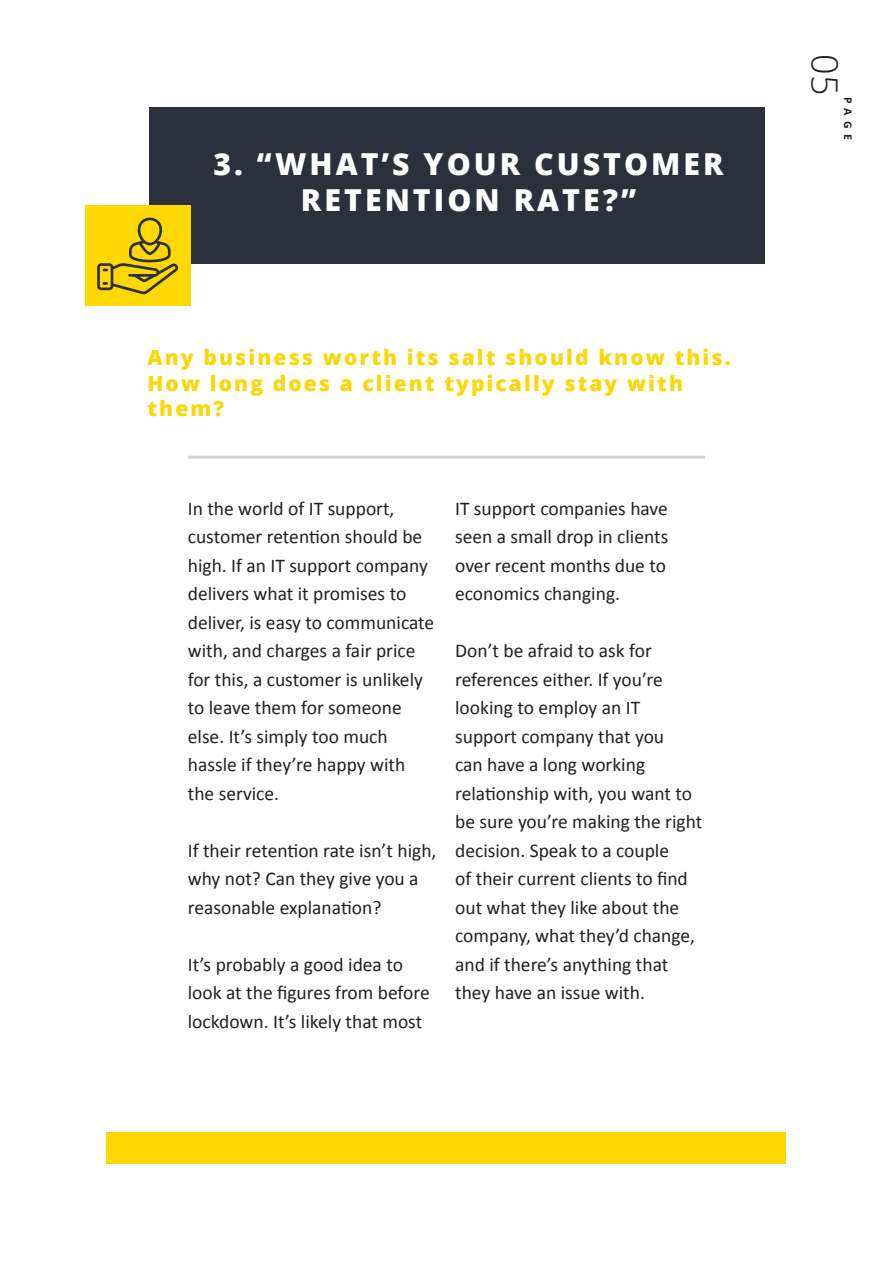
<style>
.page{position:relative;width:893px;height:1263px;background:#fff}
.page>*{position:absolute;margin:0;border:0;box-sizing:border-box;transform-origin:0 0}
.t1{font:300 36px "Open Sans";color:#231f20}
.t2{font:800 30.3px/36.3px "Open Sans";letter-spacing:.1em;color:#fff;text-align:center}
.t3{font:800 21px/25.2px "Open Sans";letter-spacing:.1em;color:#fad706}
.t4{font:19.5px/28.5px "Calibri";color:#231f20}
.t5{font:700 10.5px "Open Sans";color:#231f20}
</style>
<div class="page">
<div style="left:107px;top:1133px;width:679px;height:31px;background:#ffd801"></div>
<div style="left:149px;top:108px;width:616px;height:156px;background:#2c2f3c"></div>
<div style="left:85px;top:206px;width:106px;height:100px;background:#ffd801"></div>
<svg style="left:97px;top:217px;width:81px;height:77px"></svg>
<hr style="left:188px;top:456px;width:517px;height:3px;background:#d6d5d6">
<h2 class="t2" style="left:213px;top:144px;width:512px">3. “WHAT’S YOUR CUSTOMER<br>RETENTION RATE?”</h2>
<p class="t3" style="left:147px;top:344px;width:585px">Any business worth its salt should know this.<br>How long does a client typically stay with them?</p>
<p class="t4" style="left:188px;top:494px;width:248px">In the world of IT support, customer retention should be high. If an IT support company delivers what it promises to deliver, is easy to communicate with, and charges a fair price for this, a customer is unlikely to leave them for someone else. It’s simply too much hassle if they’re happy with the service.</p>
<p class="t4" style="left:188px;top:836px;width:250px">If their retention rate isn’t high, why not? Can they give you a reasonable explanation?</p>
<p class="t4" style="left:188px;top:950px;width:243px">It’s probably a good idea to look at the figures from before lockdown. It’s likely that most</p>
<p class="t4" style="left:455px;top:494px;width:215px">IT support companies have seen a small drop in clients over recent months due to economics changing.</p>
<p class="t4" style="left:455px;top:637px;width:249px">Don’t be afraid to ask for references either. If you’re looking to employ an IT support company that you<br>can have a long working relationship with, you want to be sure you’re making the right decision. Speak to a couple<br>of their current clients to find out what they like about the company, what they’d change, and if there’s anything that they have an issue with.</p>
<h1 class="t1" style="left:849px;top:54px;width:43px;rotate:90deg">05</h1>
<p class="t5" style="left:855px;top:97px;width:45px;rotate:90deg">PAGE</p>
</div>
